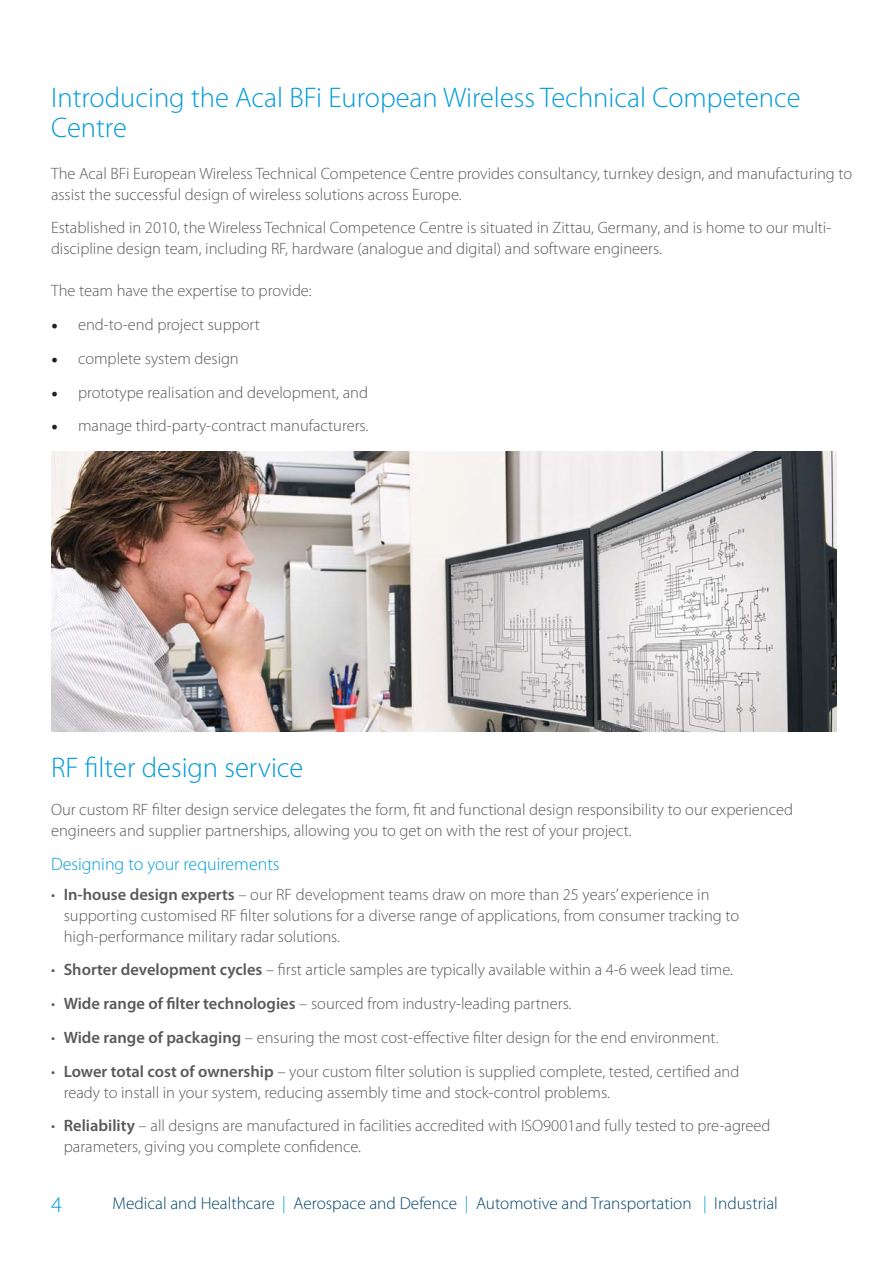
<style>
.page{position:relative;width:893px;height:1263px;background:#fff}
.page>*{position:absolute;margin:0;border:0;box-sizing:border-box;transform-origin:0 0}
.t1{font:300 28.5px/30px "Myriad Pro";color:#009cd9}
.t2{font:300 22.5px "Myriad Pro";color:#009cd9}
.t3{font:300 18px "Myriad Pro";color:#009cd9}
.t4{font:300 17.25px "Myriad Pro";color:#05446b}
.t5{font:300 16.5px/21px "Myriad Pro";color:#58595b}
.s1{font-family:"Minion Pro";font-weight:400;font-size:18px;color:#231f20}
.s2{font-weight:600}
.s3{color:#009cd9}
</style>
<div class="page">
<img style="left:51px;top:452px;width:785px;height:279px">
<h1 class="t1" style="left:51px;top:84px;width:751px">Introducing the Acal BFi European Wireless Technical Competence<br>Centre</h1>
<p class="t5" style="left:51px;top:164px;width:803px">The Acal BFi European Wireless Technical Competence Centre provides consultancy, turnkey design, and manufacturing to assist the successful design of wireless solutions across Europe.</p>
<p class="t5" style="left:51px;top:218px;width:782px">Established in 2010, the Wireless Technical Competence Centre is situated in Zittau, Germany, and is home to our multi&shy;discipline design team, including RF, hardware (analogue and digital) and software engineers.</p>
<p class="t5" style="left:51px;top:281px;width:262px">The team have the expertise to provide:</p>
<p class="t5" style="left:51px;top:315px;width:211px"><span class="s1">•</span> end-to-end project support</p>
<p class="t5" style="left:51px;top:349px;width:189px"><span class="s1">•</span> complete system design</p>
<p class="t5" style="left:51px;top:383px;width:318px"><span class="s1">•</span> prototype realisation and development, and</p>
<p class="t5" style="left:51px;top:416px;width:319px"><span class="s1">•</span> manage third-party-contract manufacturers.</p>
<h1 class="t1" style="left:51px;top:755px;width:254px">RF filter design service</h1>
<p class="t5" style="left:51px;top:800px;width:743px">Our custom RF filter design service delegates the form, fit and functional design responsibility to our experienced engineers and supplier partnerships, allowing you to get on with the rest of your project.</p>
<p class="t3" style="left:51px;top:857px;width:230px">Designing to your requirements</p>
<p class="t5" style="left:64px;top:885px;width:677px;text-indent:-13px">• <span class="s2">In-house design experts</span> – our RF development teams draw on more than 25 years’ experience in supporting customised RF filter solutions for a diverse range of applications, from consumer tracking to high-performance military radar solutions.</p>
<p class="t5" style="left:51px;top:960px;width:684px">• <span class="s2">Shorter development cycles</span> – first article samples are typically available within a 4-6 week lead time.</p>
<p class="t5" style="left:51px;top:994px;width:522px">• <span class="s2">Wide range of filter technologies</span> – sourced from industry-leading partners.</p>
<p class="t5" style="left:51px;top:1028px;width:669px">• <span class="s2">Wide range of packaging</span> – ensuring the most cost-effective filter design for the end environment.</p>
<p class="t5" style="left:64px;top:1062px;width:677px;text-indent:-13px">• <span class="s2">Lower total cost of ownership</span> – your custom filter solution is supplied complete, tested, certified and ready to install in your system, reducing assembly time and stock-control problems.</p>
<p class="t5" style="left:64px;top:1116px;width:708px;text-indent:-13px">• <span class="s2">Reliability</span> – all designs are manufactured in facilities accredited with ISO9001and fully tested to pre-agreed parameters, giving you complete confidence.</p>
<h2 class="t2" style="left:51px;top:1195px;width:12px">4</h2>
<p class="t4" style="left:113px;top:1196px;width:667px">Medical and Healthcare <span class="s3">|</span> Aerospace and Defence <span class="s3">|</span> Automotive and Transportation <span class="s3">|</span> Industrial</p>
</div>
